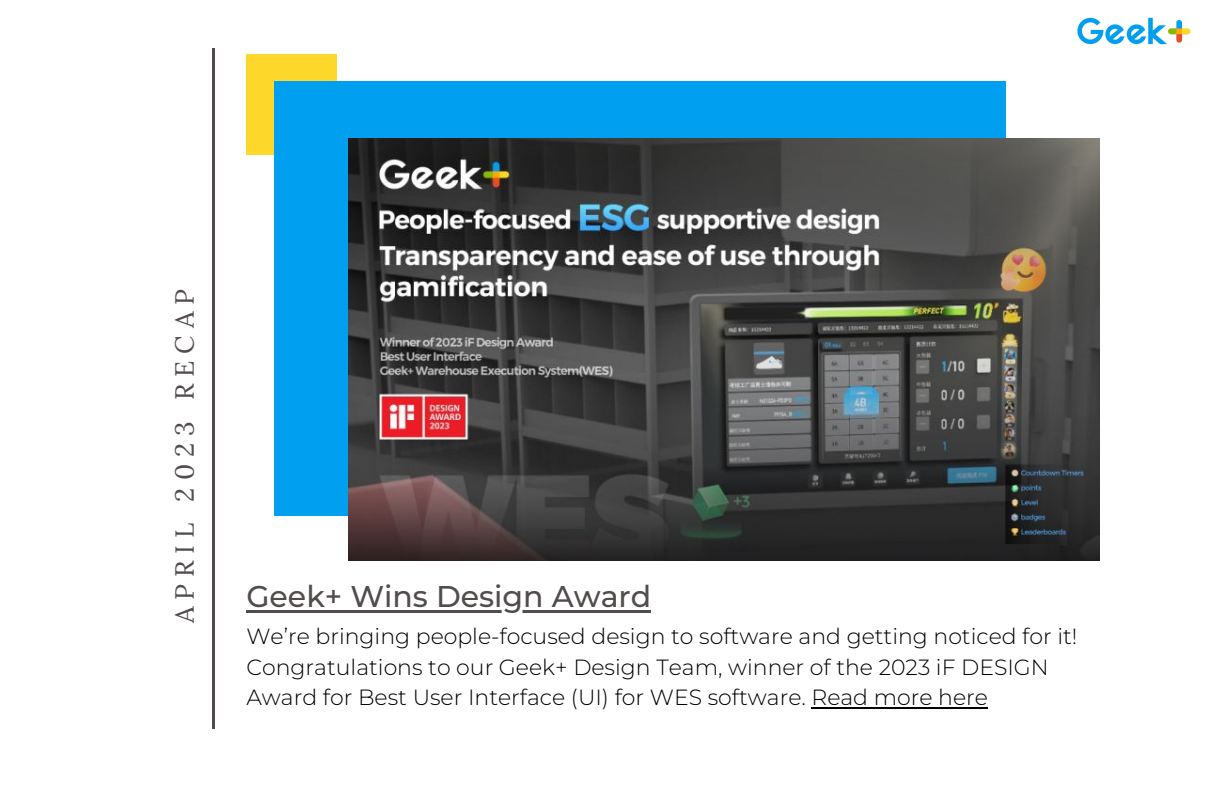
<style>
.page{position:relative;width:1215px;height:810px;background:#fff}
.page>*{position:absolute;margin:0;border:0;box-sizing:border-box;transform-origin:0 0}
.t1{font:500 30px "Montserrat";color:#524c4c}
.t2{font:26.2px "Lora";letter-spacing:.27em;color:#524c4c}
.t3{font:300 22px/30.8px "Montserrat";color:#000}
</style>
<div class="page">
<div style="left:246px;top:54px;width:91px;height:100px;background:#fed72b"></div>
<div style="left:275px;top:81px;width:731px;height:434px;background:#009fef"></div>
<hr style="left:212px;top:49px;width:3px;height:680px;background:#524c4c">
<img style="left:1077px;top:17px;width:114px;height:28px">
<img style="left:349px;top:139px;width:750px;height:422px">
<hr style="left:812px;top:707px;width:176px;height:1px;background:#000">
<hr style="left:246px;top:610px;width:405px;height:3px;background:#524c4c">
<p class="t2" style="left:168px;top:623px;width:336px;rotate:-90deg">APRIL 2023 RECAP</p>
<h1 class="t1" style="left:246px;top:578px;width:406px">Geek+ Wins Design Award</h1>
<p class="t3" style="left:246px;top:620px;width:833px">We’re bringing people-focused design to software and getting noticed for it!<br>Congratulations to our Geek+ Design Team, winner of the 2023 iF DESIGN<br>Award for Best User Interface (UI) for WES software. Read more here</p>
</div>
